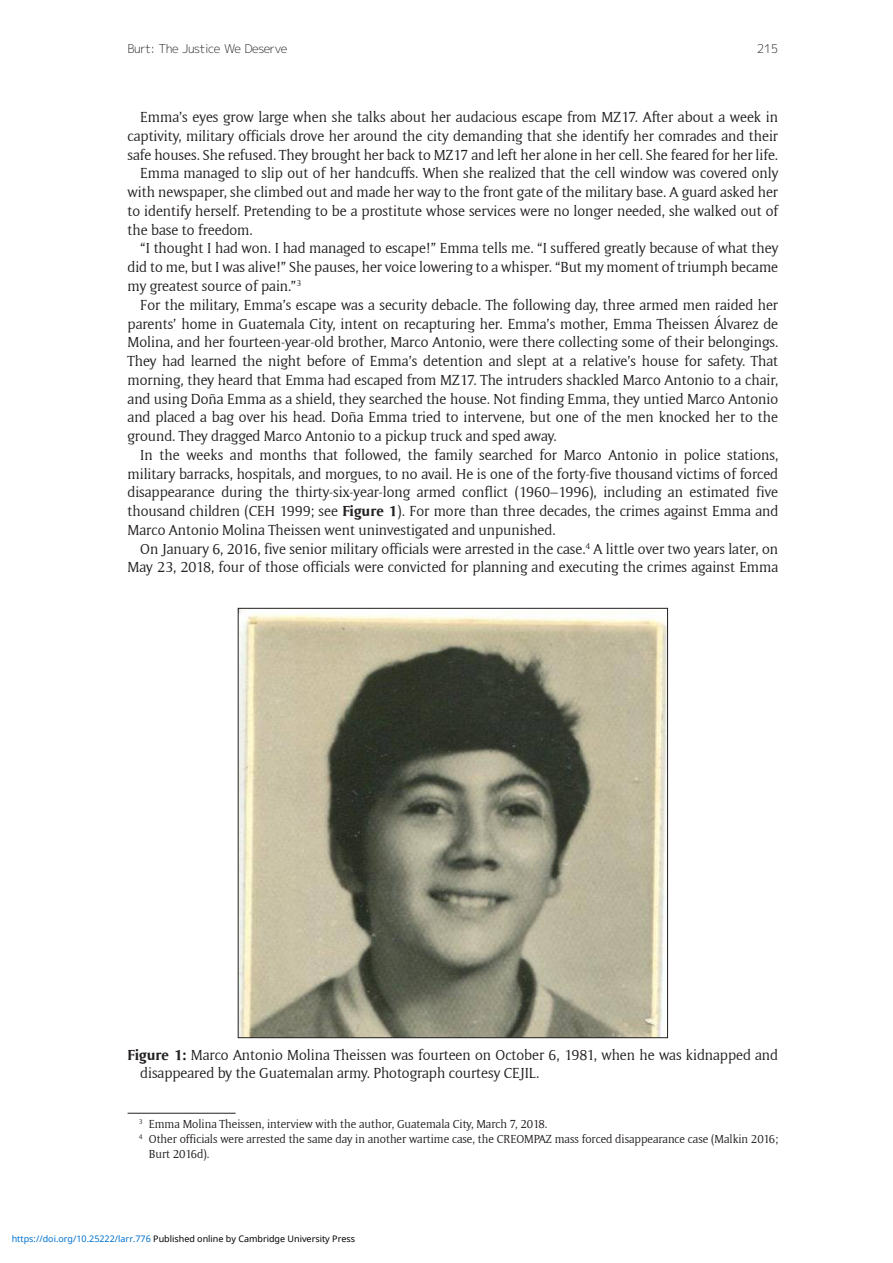
<style>
.page{position:relative;width:893px;height:1263px;background:#fff}
.page>*{position:absolute;margin:0;border:0;box-sizing:border-box;transform-origin:0 0}
.up-article-text-para{font:15px/18.8px "Memento";color:#231f20;text-align:justify}
.up-caption-text{font:15px/18px "Memento";color:#231f20}
.up-notes-text-level1{font:12px/15px "Memento";color:#231f20}
.up-header{font:12px "mplus 2 p light";letter-spacing:-.04em;color:#231f20}
.t1{font:9px "Noto Sans";color:#000}
.s1{font-weight:700}
.s2{color:#0172cf}
</style>
<div class="page">
<hr style="left:128px;top:1113px;width:108px;height:1px;background:#231f20">
<img style="left:240px;top:610px;width:426px;height:426px">
<p class="up-header" style="left:128px;top:40px;width:161px">Burt: The Justice We Deserve</p>
<p class="up-header" style="left:757px;top:40px;width:23px">215</p>
<p class="up-article-text-para" style="left:128px;top:108px;width:652px;text-indent:13px">Emma’s eyes grow large when she talks about her audacious escape from MZ17. After about a week in captivity, military officials drove her around the city demanding that she identify her comrades and their safe houses. She refused. They brought her back to MZ17 and left her alone in her cell. She feared for her life.</p>
<p class="up-article-text-para" style="left:128px;top:164px;width:652px;text-indent:13px">Emma managed to slip out of her handcuffs. When she realized that the cell window was covered only with newspaper, she climbed out and made her way to the front gate of the military base. A guard asked her to identify herself. Pretending to be a prostitute whose services were no longer needed, she walked out of the base to freedom.</p>
<p class="up-article-text-para" style="left:128px;top:239px;width:652px;text-indent:13px">“I thought I had won. I had managed to escape!” Emma tells me. “I suffered greatly because of what they did to me, but I was alive!” She pauses, her voice lowering to a whisper. “But my moment of triumph became my greatest source of pain.”<sup>3</sup></p>
<p class="up-article-text-para" style="left:128px;top:295px;width:652px;text-indent:13px">For the military, Emma’s escape was a security debacle. The following day, three armed men raided her parents’ home in Guatemala City, intent on recapturing her. Emma’s mother, Emma Theissen Álvarez de Molina, and her fourteen-year-old brother, Marco Antonio, were there collecting some of their belongings.<br>They had learned the night before of Emma’s detention and slept at a relative’s house for safety. That morning, they heard that Emma had escaped from MZ17. The intruders shackled Marco Antonio to a chair, and using Doña Emma as a shield, they searched the house. Not finding Emma, they untied Marco Antonio and placed a bag over his head. Doña Emma tried to intervene, but one of the men knocked her to the ground. They dragged Marco Antonio to a pickup truck and sped away.</p>
<p class="up-article-text-para" style="left:128px;top:445px;width:652px;text-indent:13px">In the weeks and months that followed, the family searched for Marco Antonio in police stations, military barracks, hospitals, and morgues, to no avail. He is one of the forty-five thousand victims of forced disappearance during the thirty-six-year-long armed conflict (1960–1996), including an estimated five thousand children (CEH 1999; see <span class="s1">Figure 1</span>). For more than three decades, the crimes against Emma and Marco Antonio Molina Theissen went uninvestigated and unpunished.</p>
<p class="up-article-text-para" style="left:128px;top:539px;width:652px;text-align:right">On January 6, 2016, five senior military officials were arrested in the case.<sup>4</sup> A little over two years later, on<br>May 23, 2018, four of those officials were convicted for planning and executing the crimes against Emma</p>
<p class="up-caption-text" style="left:140px;top:1046px;width:639px;text-indent:-13px"><span class="s1">Figure 1:</span> Marco Antonio Molina Theissen was fourteen on October 6, 1981, when he was kidnapped and disappeared by the Guatemalan army. Photograph courtesy CEJIL.</p>
<p class="up-notes-text-level1" style="left:139px;top:1116px;width:410px"><sup>3</sup> Emma Molina Theissen, interview with the author, Guatemala City, March 7, 2018.</p>
<p class="up-notes-text-level1" style="left:149px;top:1131px;width:631px;text-indent:-10px"><sup>4</sup> Other officials were arrested the same day in another wartime case, the CREOMPAZ mass forced disappearance case (Malkin 2016;<br>Burt 2016d).</p>
<p class="t1" style="left:12px;top:1232px;width:345px"><span class="s2">https://doi.org/10.25222/larr.776</span> Published online by Cambridge University Press</p>
</div>
